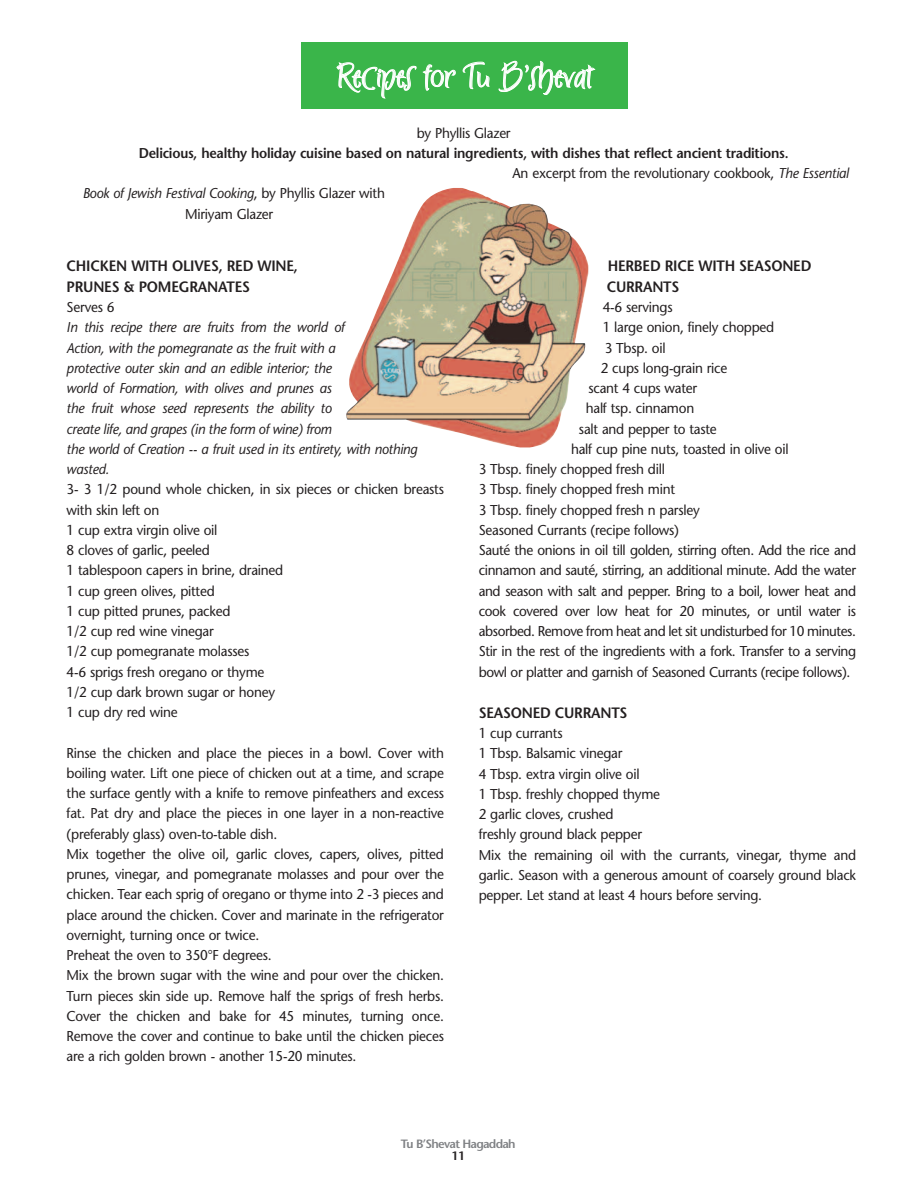
<style>
.page{position:relative;width:918px;height:1188px;background:#fff}
.page>*{position:absolute;margin:0;border:0;box-sizing:border-box;transform-origin:0 0}
.t1{font:27px "Persimmon";letter-spacing:-.01em;color:#fff;scale:.95 1}
.t2{font:600 15px/21px "Stone Sans";letter-spacing:-.015em;color:#231f20;scale:.95 1}
.t3{font:14.25px/20.2px "Stone Sans";letter-spacing:-.015em;color:#231f20;scale:.95 1}
.t4{font:italic 14.25px/20.2px "Stone Sans";letter-spacing:-.015em;color:#231f20;scale:.95 1}
.t5{font:600 14.25px "Stone Sans";letter-spacing:-.015em;color:#231f20;scale:.95 1}
.t6{font:600 12px "Stone Sans";letter-spacing:-.06em;color:#808285}
.t7{font:600 12px "Stone Sans";color:#231f20}
.s1{font-style:italic}
.s2{font-style:normal}
</style>
<div class="page">
<img style="left:346px;top:188px;width:242px;height:259px">
<div style="left:302px;top:42px;width:326px;height:67px;background:#3ab54a"></div>
<h1 class="t1" style="left:338px;top:52px;width:270px">Recipes for Tu B’shevat</h1>
<p class="t3" style="left:417px;top:124px;width:100px">by Phyllis Glazer</p>
<p class="t5" style="left:139px;top:147px;width:686px">Delicious, healthy holiday cuisine based on natural ingredients, with dishes that reflect ancient traditions.</p>
<p class="t3" style="left:513px;top:165px;width:356px">An excerpt from the revolutionary cookbook, <span class="s1">The Essential</span></p>
<p class="t4" style="left:83px;top:185px;width:320px">Book of Jewish Festival Cooking<span class="s2">, by Phyllis Glazer with</span></p>
<p class="t3" style="left:185px;top:205px;width:94px">Miriyam Glazer</p>
<p class="t2" style="left:67px;top:257px;width:245px">CHICKEN WITH OLIVES, RED WINE,<br>PRUNES &amp; POMEGRANATES</p>
<p class="t3" style="left:67px;top:299px;width:52px">Serves 6</p>
<p class="t4" style="left:67px;top:319px;width:371px">In this recipe there are fruits from the world of<br>Action, with the pomegranate as the fruit with a<br>protective outer skin and an edible interior; the<br>world of Formation, with olives and prunes as<br>the fruit whose seed represents the ability to<br>create life, and grapes (in the form of wine) from<br>the world of Creation -- a fruit used in its entirety, with nothing wasted.</p>
<p class="t3" style="left:67px;top:481px;width:399px">3- 3 1/2 pound whole chicken, in six pieces or chicken breasts with skin left on<br>1 cup extra virgin olive oil<br>8 cloves of garlic, peeled<br>1 tablespoon capers in brine, drained<br>1 cup green olives, pitted<br>1 cup pitted prunes, packed<br>1/2 cup red wine vinegar<br>1/2 cup pomegranate molasses<br>4-6 sprigs fresh oregano or thyme<br>1/2 cup dark brown sugar or honey<br>1 cup dry red wine</p>
<p class="t3" style="left:67px;top:744px;width:399px">Rinse the chicken and place the pieces in a bowl. Cover with boiling water. Lift one piece of chicken out at a time, and scrape the surface gently with a knife to remove pinfeathers and excess fat. Pat dry and place the pieces in one layer in a non-reactive (preferably glass) oven-to-table dish.<br>Mix together the olive oil, garlic cloves, capers, olives, pitted prunes, vinegar, and pomegranate molasses and pour over the chicken. Tear each sprig of oregano or thyme into 2 -3 pieces and place around the chicken. Cover and marinate in the refrigerator overnight, turning once or twice.<br>Preheat the oven to 350°F degrees.<br>Mix the brown sugar with the wine and pour over the chicken.<br>Turn pieces skin side up. Remove half the sprigs of fresh herbs.<br>Cover the chicken and bake for 45 minutes, turning once.<br>Remove the cover and continue to bake until the chicken pieces are a rich golden brown - another 15-20 minutes.</p>
<p class="t2" style="left:607px;top:257px;width:217px">HERBED RICE WITH SEASONED<br>CURRANTS</p>
<p class="t3" style="left:603px;top:299px;width:75px">4-6 servings</p>
<p class="t3" style="left:603px;top:319px;width:182px">1 large onion, finely chopped</p>
<p class="t3" style="left:605px;top:339px;width:66px">3 Tbsp. oil</p>
<p class="t3" style="left:601px;top:359px;width:135px">2 cups long-grain rice</p>
<p class="t3" style="left:588px;top:380px;width:116px">scant 4 cups water</p>
<p class="t3" style="left:586px;top:400px;width:116px">half tsp. cinnamon</p>
<p class="t3" style="left:579px;top:420px;width:146px">salt and pepper to taste</p>
<p class="t3" style="left:571px;top:440px;width:231px">half cup pine nuts, toasted in olive oil</p>
<p class="t3" style="left:479px;top:461px;width:197px">3 Tbsp. finely chopped fresh dill</p>
<p class="t3" style="left:479px;top:481px;width:208px">3 Tbsp. finely chopped fresh mint</p>
<p class="t3" style="left:479px;top:501px;width:234px">3 Tbsp. finely chopped fresh n parsley</p>
<p class="t3" style="left:479px;top:521px;width:212px">Seasoned Currants (recipe follows)</p>
<p class="t3" style="left:479px;top:542px;width:399px">Sauté the onions in oil till golden, stirring often. Add the rice and</p>
<p class="t3" style="left:479px;top:562px;width:399px">cinnamon and sauté, stirring, an additional minute. Add the water</p>
<p class="t3" style="left:479px;top:582px;width:399px">and season with salt and pepper. Bring to a boil, lower heat and</p>
<p class="t3" style="left:479px;top:602px;width:399px">cook covered over low heat for 20 minutes, or until water is</p>
<p class="t3" style="left:479px;top:623px;width:399px">absorbed. Remove from heat and let sit undisturbed for 10 minutes.</p>
<p class="t3" style="left:479px;top:643px;width:399px">Stir in the rest of the ingredients with a fork. Transfer to a serving</p>
<p class="t3" style="left:479px;top:663px;width:393px">bowl or platter and garnish of Seasoned Currants (recipe follows).</p>
<p class="t2" style="left:479px;top:704px;width:158px">SEASONED CURRANTS</p>
<p class="t3" style="left:479px;top:725px;width:399px">1 cup currants<br>1 Tbsp. Balsamic vinegar<br>4 Tbsp. extra virgin olive oil<br>1 Tbsp. freshly chopped thyme<br>2 garlic cloves, crushed<br>freshly ground black pepper<br>Mix the remaining oil with the currants, vinegar, thyme and garlic. Season with a generous amount of coarsely ground black pepper. Let stand at least 4 hours before serving.</p>
<p class="t6" style="left:401px;top:1140px;width:116px">Tu B’Shevat Hagaddah</p>
<p class="t7" style="left:451px;top:1152px;width:15px">11</p>
</div>
